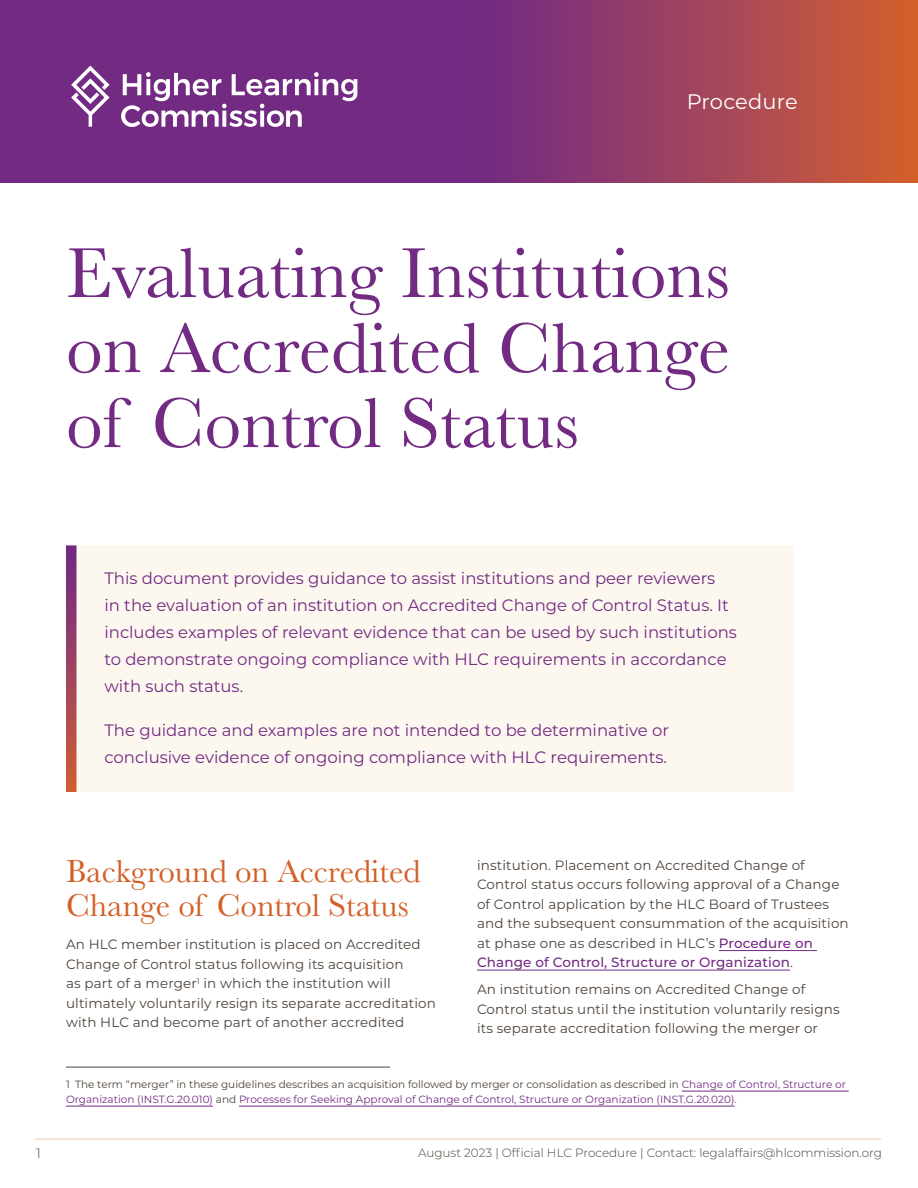
<style>
.page{position:relative;width:918px;height:1188px;background:#fff}
.page>*{position:absolute;margin:0;border:0;box-sizing:border-box;transform-origin:0 0}
.Header_1{font:73.5px/75px "Baskerville";color:#722a82;text-align:justify}
.Header_2{font:33px/34.5px "Baskerville";color:#d46027}
.document_id{font:21px "Montserrat";letter-spacing:.005em;color:#fff}
.Intro_Paragraph{font:16.5px/27px "Montserrat";color:#722a82}
.body_more_space_b4{font:13.5px/19.5px "Montserrat";letter-spacing:.01em;color:#4d4239}
.body{font:13.5px/19.5px "Montserrat";letter-spacing:.01em;color:#4d4239}
.t1{font:300 13.5px "Montserrat";color:#4d4239}
.t2{font:300 12px "Montserrat";color:#4d4239}
.Footnote{font:10.5px/15px "Montserrat";color:#722a82}
.s1{font-weight:500;color:#722a82}
.s2{color:#4d4239}
</style>
<div class="page">
<div style="left:66px;top:545px;width:728px;height:247px;background:#fcf7ef"></div>
<div style="left:0;top:0;width:918px;height:183px;background:#722a82"></div>
<svg style="left:121px;top:72px;width:236px;height:55px"></svg>
<svg style="left:71px;top:66px;width:39px;height:61px"></svg>
<div style="left:477px;top:0;width:441px;height:183px;background:linear-gradient(to right,#702987,#d35f30)"></div>
<svg style="left:66px;top:545px;width:10px;height:247px;background:#9f435d"></svg>
<hr style="left:66px;top:1067px;width:324px;height:1px;background:#4d4239">
<hr style="left:682px;top:1091px;width:167px;height:1px;background:#722a82">
<hr style="left:66px;top:1106px;width:147px;height:1px;background:#722a82">
<hr style="left:239px;top:1106px;width:495px;height:1px;background:#722a82">
<hr style="left:719px;top:950px;width:98px;height:1px;background:#722a82">
<hr style="left:477px;top:970px;width:313px;height:1px;background:#722a82">
<hr style="left:35px;top:1139px;width:846px;height:1px;background:#efc7ac">
<p class="document_id" style="left:687px;top:87px;width:113px">Procedure</p>
<h1 class="Header_1" style="left:66px;top:237px;width:666px">Evaluating Institutions on Accredited Change of Control Status</h1>
<p class="Intro_Paragraph" style="left:104px;top:564px;width:634px">This document provides guidance to assist institutions and peer reviewers<br>in the evaluation of an institution on Accredited Change of Control Status. It includes examples of relevant evidence that can be used by such institutions to demonstrate ongoing compliance with HLC requirements in accordance with such status.</p>
<p class="Intro_Paragraph" style="left:104px;top:716px;width:566px">The guidance and examples are not intended to be determinative or conclusive evidence of ongoing compliance with HLC requirements.</p>
<h2 class="Header_2" style="left:66px;top:854px;width:356px">Background on Accredited<br>Change of Control Status</h2>
<p class="body_more_space_b4" style="left:66px;top:934px;width:371px">An HLC member institution is placed on Accredited Change of Control status following its acquisition<br>as part of a merger<sup>1</sup> in which the institution will ultimately voluntarily resign its separate accreditation with HLC and become part of another accredited</p>
<p class="body_more_space_b4" style="left:477px;top:855px;width:373px">institution. Placement on Accredited Change of Control status occurs following approval of a Change of Control application by the HLC Board of Trustees and the subsequent consummation of the acquisition at phase one as described in HLC’s <span class="s1">Procedure on Change of Control, Structure or Organization</span>.</p>
<p class="body" style="left:477px;top:979px;width:364px">An institution remains on Accredited Change of<br>Control status until the institution voluntarily resigns its separate accreditation following the merger or</p>
<p class="Footnote" style="left:66px;top:1077px;width:781px"><span class="s2">1 The term “merger” in these guidelines describes an acquisition followed by merger or consolidation as described in</span> Change of Control, Structure or<br>Organization (INST.G.20.010) <span class="s2">and</span> Processes for Seeking Approval of Change of Control, Structure or Organization (INST.G.20.020)<span class="s2">.</span></p>
<p class="t1" style="left:36px;top:1144px;width:6px">1</p>
<p class="t2" style="left:418px;top:1144px;width:465px">August 2023 | Official HLC Procedure | Contact: legalaffairs@hlcommission.org</p>
</div>
